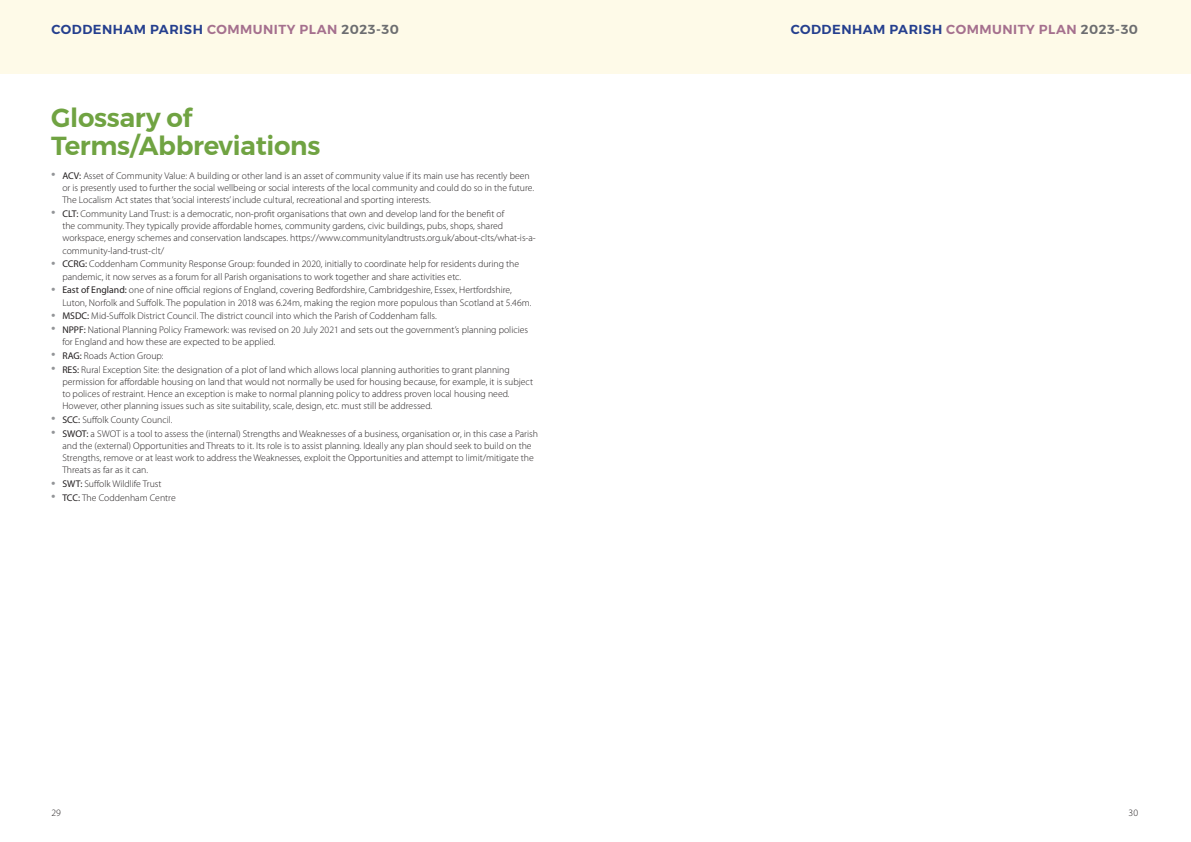
<style>
.page{position:relative;width:1191px;height:842px;background:#fff}
.page>*{position:absolute;margin:0;border:0;box-sizing:border-box;transform-origin:0 0}
.t1{font:600 26px/28px "Montserrat";letter-spacing:-.01em;color:#70a342}
.t2{font:600 13px "Montserrat";letter-spacing:.04em;color:#253f8e}
.t3{font:300 9.8px/12.2px "Myriad Pro";color:#231f20}
.s1{color:#a5708e}
.s2{color:#6c6d70}
.s3{font-size:18px;color:#939598}
.s4{font-weight:400}
</style>
<div class="page">
<div style="left:0;top:0;width:1191px;height:74px;background:#fefae8"></div>
<h2 class="t2" style="left:51px;top:19px;width:349px">CODDENHAM PARISH <span class="s1">COMMUNITY PLAN</span> <span class="s2">2023-30</span></h2>
<h2 class="t2" style="left:790px;top:19px;width:349px">CODDENHAM PARISH <span class="s1">COMMUNITY PLAN</span> <span class="s2">2023-30</span></h2>
<h1 class="t1" style="left:51px;top:104px;width:271px">Glossary of<br>Terms/Abbreviations</h1>
<p class="t3" style="left:62px;top:169px;width:473px;text-indent:-11px"><span class="s3">•</span> <span class="s4">ACV:</span> Asset of Community Value: A building or other land is an asset of community value if its main use has recently been or is presently used to further the social wellbeing or social interests of the local community and could do so in the future.<br>The Localism Act states that ‘social interests’ include cultural, recreational and sporting interests.</p>
<p class="t3" style="left:62px;top:208px;width:475px;text-indent:-11px"><span class="s3">•</span> <span class="s4">CLT:</span> Community Land Trust: is a democratic, non-profit organisations that own and develop land for the benefit of<br>the community. They typically provide affordable homes, community gardens, civic buildings, pubs, shops, shared workspace, energy schemes and conservation landscapes. https://www.communitylandtrusts.org.uk/about-clts/what-is-a&shy;community-land-trust-clt/</p>
<p class="t3" style="left:62px;top:258px;width:458px;text-indent:-11px"><span class="s3">•</span> <span class="s4">CCRG:</span> Coddenham Community Response Group: founded in 2020, initially to coordinate help for residents during the pandemic, it now serves as a forum for all Parish organisations to work together and share activities etc.</p>
<p class="t3" style="left:62px;top:284px;width:470px;text-indent:-11px"><span class="s3">•</span> <span class="s4">East of England:</span> one of nine official regions of England, covering Bedfordshire, Cambridgeshire, Essex, Hertfordshire,<br>Luton, Norfolk and Suffolk. The population in 2018 was 6.24m, making the region more populous than Scotland at 5.46m.</p>
<p class="t3" style="left:51px;top:310px;width:387px"><span class="s3">•</span> <span class="s4">MSDC:</span> Mid-Suffolk District Council. The district council into which the Parish of Coddenham falls.</p>
<p class="t3" style="left:62px;top:323px;width:467px;text-indent:-11px"><span class="s3">•</span> <span class="s4">NPPF:</span> National Planning Policy Framework: was revised on 20 July 2021 and sets out the government’s planning policies for England and how these are expected to be applied.</p>
<p class="t3" style="left:51px;top:349px;width:114px"><span class="s3">•</span> <span class="s4">RAG:</span> Roads Action Group:</p>
<p class="t3" style="left:62px;top:363px;width:472px;text-indent:-11px"><span class="s3">•</span> <span class="s4">RES:</span> Rural Exception Site: the designation of a plot of land which allows local planning authorities to grant planning permission for affordable housing on land that would not normally be used for housing because, for example, it is subject to polices of restraint. Hence an exception is make to normal planning policy to address proven local housing need.<br>However, other planning issues such as site suitability, scale, design, etc. must still be addressed.</p>
<p class="t3" style="left:51px;top:413px;width:123px"><span class="s3">•</span> <span class="s4">SCC:</span> Suffolk County Council.</p>
<p class="t3" style="left:62px;top:427px;width:477px;text-indent:-11px"><span class="s3">•</span> <span class="s4">SWOT:</span> a SWOT is a tool to assess the (internal) Strengths and Weaknesses of a business, organisation or, in this case a Parish and the (external) Opportunities and Threats to it. Its role is to assist planning. Ideally any plan should seek to build on the Strengths, remove or at least work to address the Weaknesses, exploit the Opportunities and attempt to limit/mitigate the Threats as far as it can.</p>
<p class="t3" style="left:51px;top:478px;width:112px"><span class="s3">•</span> <span class="s4">SWT:</span> Suffolk Wildlife Trust</p>
<p class="t3" style="left:51px;top:491px;width:126px"><span class="s3">•</span> <span class="s4">TCC:</span> The Coddenham Centre</p>
<p class="t3" style="left:51px;top:806px;width:11px">29</p>
<p class="t3" style="left:1128px;top:806px;width:11px">30</p>
</div>
